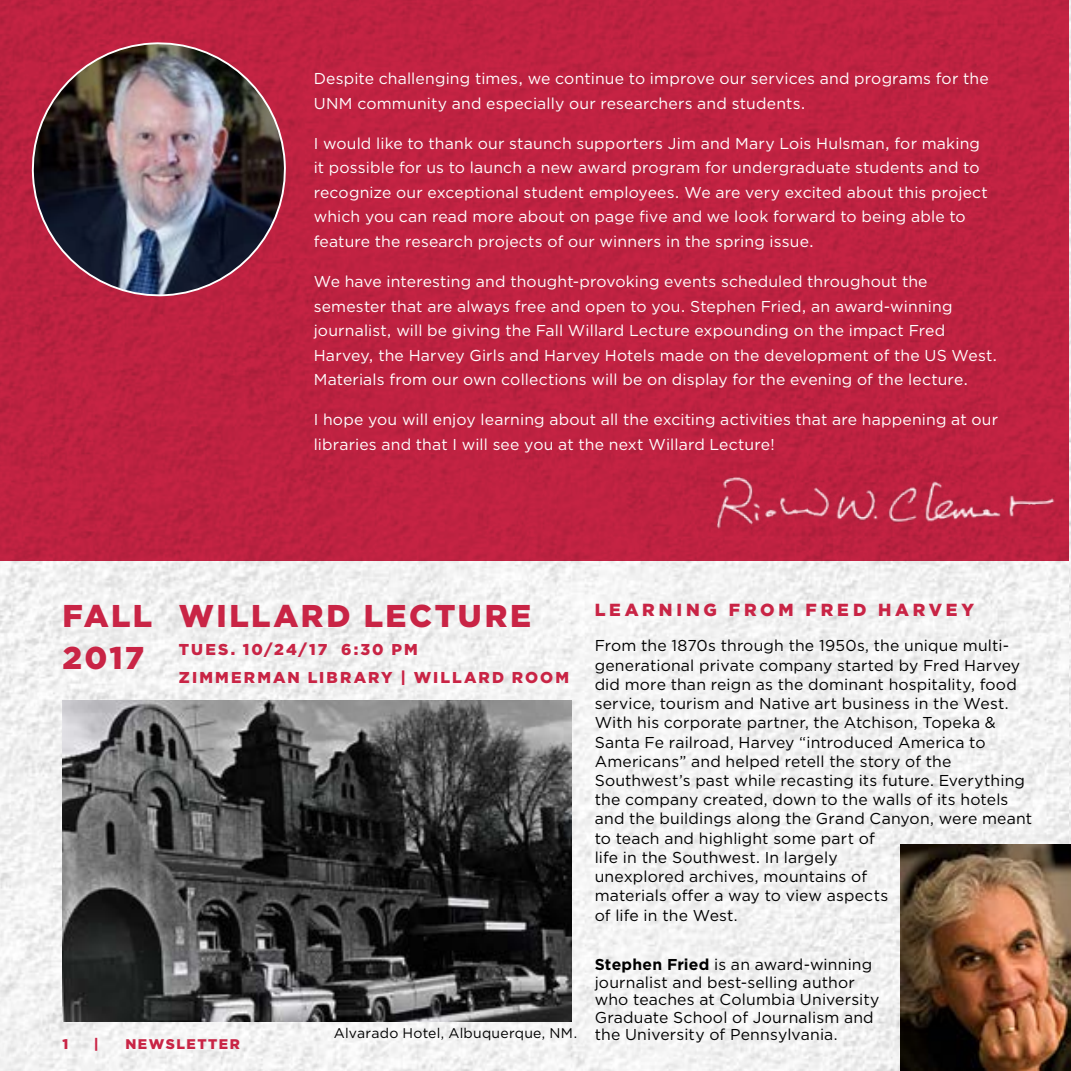
<style>
.page{position:relative;width:1071px;height:1071px;background:#fff}
.page>*{position:absolute;margin:0;border:0;box-sizing:border-box;transform-origin:0 0}
.t1{font:900 31.5px/42px "Gotham";letter-spacing:.08em;color:#c92445}
.t2{font:900 17.5px "Gotham";letter-spacing:.22em;color:#c92445}
.t3{font:15.75px/24.5px "Gotham";letter-spacing:.01em;color:#fff}
.t4{font:15.75px/19.2px "Gotham";letter-spacing:.01em;color:#000}
.t5{font:900 15.75px/28px "Gotham";letter-spacing:.13em;color:#c92445}
.t6{font:14px "Gotham";letter-spacing:.02em;color:#000}
.t7{font:900 14px "Gotham";letter-spacing:.11em;color:#c92445}
.s1{font-weight:700}
</style>
<div class="page">
<img style="left:0;top:0;width:1071px;height:1071px">
<div style="left:0;top:0;width:1069px;height:561px;background:#be2241"></div>
<img style="left:23px;top:34px;width:271px;height:271px">
<img style="left:901px;top:844px;width:169px;height:227px">
<img style="left:62px;top:701px;width:510px;height:321px">
<img style="left:707px;top:463px;width:353px;height:73px">
<p class="t3" style="left:314px;top:66px;width:676px">Despite challenging times, we continue to improve our services and programs for the<br>UNM community and especially our researchers and students.</p>
<p class="t3" style="left:314px;top:131px;width:676px">I would like to thank our staunch supporters Jim and Mary Lois Hulsman, for making it possible for us to launch a new award program for undergraduate students and to recognize our exceptional student employees. We are very excited about this project which you can read more about on page five and we look forward to being able to feature the research projects of our winners in the spring issue.</p>
<p class="t3" style="left:314px;top:269px;width:685px">We have interesting and thought-provoking events scheduled throughout the semester that are always free and open to you. Stephen Fried, an award-winning journalist, will be giving the Fall Willard Lecture expounding on the impact Fred Harvey, the Harvey Girls and Harvey Hotels made on the development of the US West.<br>Materials from our own collections will be on display for the evening of the lecture.</p>
<p class="t3" style="left:314px;top:407px;width:686px">I hope you will enjoy learning about all the exciting activities that are happening at our libraries and that I will see you at the next Willard Lecture!</p>
<h1 class="t1" style="left:62px;top:595px;width:91px">FALL<br>2017</h1>
<h1 class="t1" style="left:179px;top:595px;width:354px">WILLARD LECTURE</h1>
<p class="t5" style="left:179px;top:636px;width:392px">TUES. 10/24/17 6:30 PM<br>ZIMMERMAN LIBRARY | WILLARD ROOM</p>
<p class="t2" style="left:595px;top:598px;width:381px">LEARNING FROM FRED HARVEY</p>
<p class="t4" style="left:595px;top:636px;width:439px">From the 1870s through the 1950s, the unique multi&shy;generational private company started by Fred Harvey did more than reign as the dominant hospitality, food service, tourism and Native art business in the West.<br>With his corporate partner, the Atchison, Topeka &amp; Santa Fe railroad, Harvey “introduced America to Americans” and helped retell the story of the Southwest’s past while recasting its future. Everything the company created, down to the walls of its hotels and the buildings along the Grand Canyon, were meant to teach and highlight some part of<br>life in the Southwest. In largely<br>unexplored archives, mountains of<br>materials offer a way to view aspects<br>of life in the West.</p>
<p class="t7" style="left:62px;top:1034px;width:7px">1</p>
<p class="t7" style="left:94px;top:1034px;width:6px">|</p>
<p class="t7" style="left:125px;top:1034px;width:116px">NEWSLETTER</p>
<p class="t6" style="left:334px;top:1024px;width:245px">Alvarado Hotel, Albuquerque, NM.</p>
<p class="t4" style="left:595px;top:956px;width:286px;line-height:17.5px"><span class="s1">Stephen Fried</span> is an award-winning journalist and best-selling author who teaches at Columbia University Graduate School of Journalism and the University of Pennsylvania.</p>
</div>
